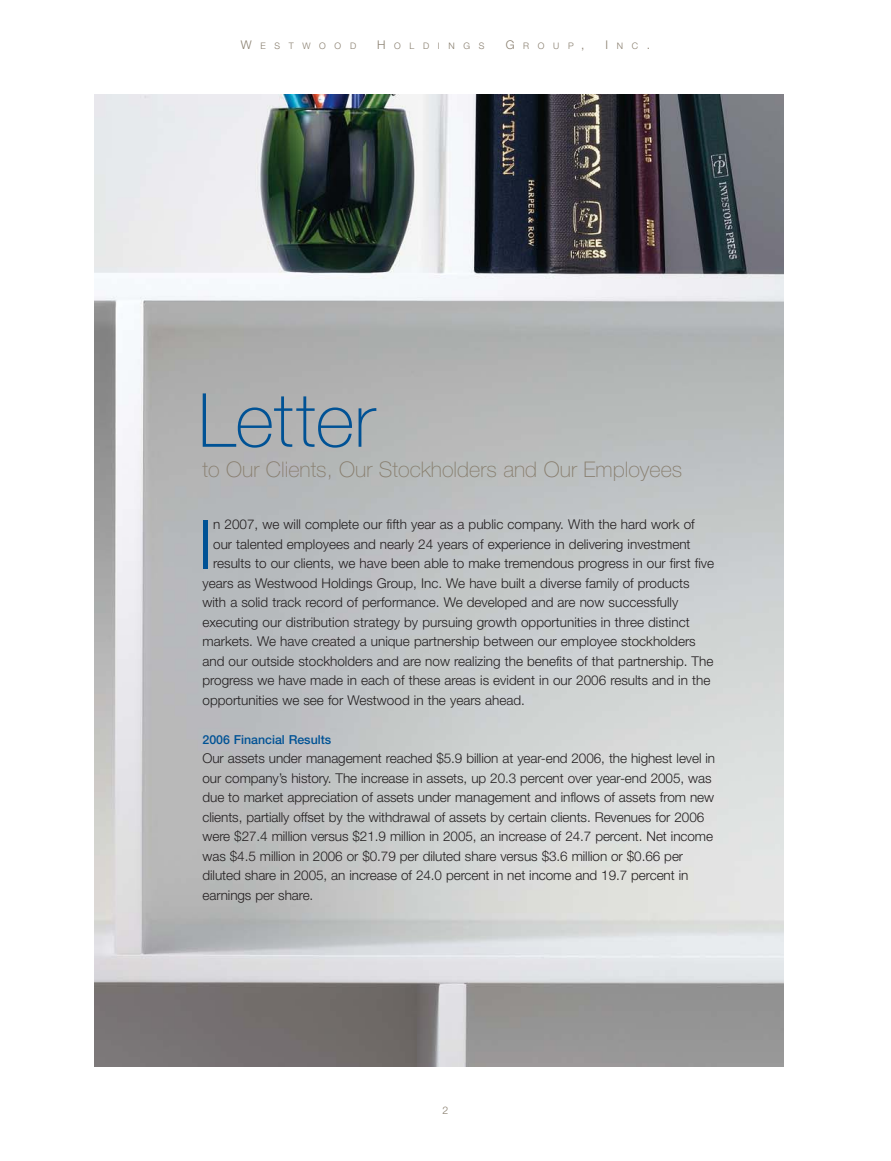
<style>
.page{position:relative;width:891px;height:1161px;background:#fff}
.page>*{position:absolute;margin:0;border:0;box-sizing:border-box;transform-origin:0 0}
.t1{font:100 74.7px "Helvetica Neue";color:#005295}
.t2{font:300 68.1px "Helvetica Neue";color:#005295}
.t3{font:100 21.6px "Helvetica Neue";color:#887e6e}
.t4{font:300 13.5px/19.5px "Helvetica Neue";color:#231f20}
.t5{font:500 12.3px "Helvetica Neue";color:#005295}
.t6{font:300 12px "Helvetica Neue";color:#887e6e}
.t7{font:300 10.5px "Helvetica Neue";color:#887e6e}
.t8{font:300 9px "Helvetica Neue";letter-spacing:.965em;color:#887e6e}
.s1{font-size:12px}
.s2{font-size:9px}
</style>
<div class="page">
<img style="left:94px;top:94px;width:689px;height:972px">
<p class="t8" style="left:241px;top:43px;width:117px"><span class="s1">W</span>ESTWOOD</p>
<p class="t8" style="left:377px;top:43px;width:109px"><span class="s1">H</span>OLDINGS</p>
<p class="t8" style="left:506px;top:43px;width:80px"><span class="s1">G</span>ROUP<span class="s1">,</span></p>
<p class="t6" style="left:605px;top:40px;width:46px">I<span class="s2">NC</span>.</p>
<h1 class="t1" style="left:198px;top:393px;width:179px">Letter</h1>
<h3 class="t3" style="left:202px;top:461px;width:481px">to Our Clients, Our Stockholders and Our Employees</h3>
<h2 class="t2" style="left:198px;top:520px;width:17px">I</h2>
<p class="t4" style="left:213px;top:516px;width:483px">n 2007, we will complete our fifth year as a public company. With the hard work of</p>
<p class="t4" style="left:213px;top:536px;width:479px">our talented employees and nearly 24 years of experience in delivering investment</p>
<p class="t4" style="left:213px;top:555px;width:502px">results to our clients, we have been able to make tremendous progress in our first five</p>
<p class="t4" style="left:202px;top:575px;width:489px">years as Westwood Holdings Group, Inc. We have built a diverse family of products</p>
<p class="t4" style="left:202px;top:594px;width:477px">with a solid track record of performance. We developed and are now successfully</p>
<p class="t4" style="left:202px;top:614px;width:489px">executing our distribution strategy by pursuing growth opportunities in three distinct</p>
<p class="t4" style="left:202px;top:633px;width:495px">markets. We have created a unique partnership between our employee stockholders</p>
<p class="t4" style="left:202px;top:653px;width:512px">and our outside stockholders and are now realizing the benefits of that partnership. The</p>
<p class="t4" style="left:202px;top:672px;width:509px">progress we have made in each of these areas is evident in our 2006 results and in the</p>
<p class="t4" style="left:202px;top:692px;width:324px">opportunities we see for Westwood in the years ahead.</p>
<p class="t5" style="left:202px;top:735px;width:130px">2006 Financial Results</p>
<p class="t4" style="left:202px;top:750px;width:514px">Our assets under management reached $5.9 billion at year-end 2006, the highest level in our company’s history. The increase in assets, up 20.3 percent over year-end 2005, was due to market appreciation of assets under management and inflows of assets from new clients, partially offset by the withdrawal of assets by certain clients. Revenues for 2006 were $27.4 million versus $21.9 million in 2005, an increase of 24.7 percent. Net income was $4.5 million in 2006 or $0.79 per diluted share versus $3.6 million or $0.66 per diluted share in 2005, an increase of 24.0 percent in net income and 19.7 percent in earnings per share.</p>
<p class="t7" style="left:443px;top:1107px;width:7px">2</p>
</div>
